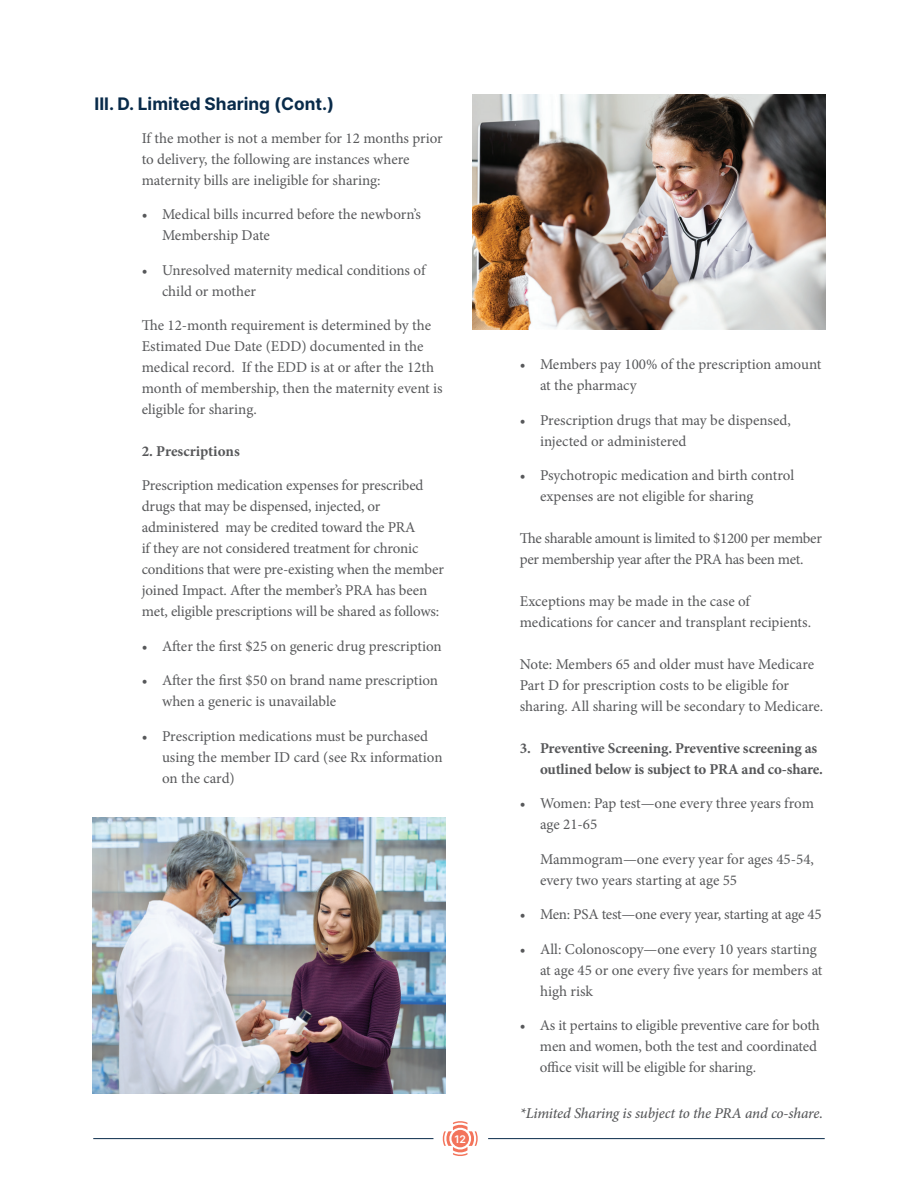
<style>
.page{position:relative;width:918px;height:1188px;background:#fff}
.page>*{position:absolute;margin:0;border:0;box-sizing:border-box;transform-origin:0 0}
.t1{font:17.25px "Inter";color:#092b4a}
.t2{font:15px/21px "Minion Pro";letter-spacing:-.005em;color:#57585a}
.t3{font:700 15px/21px "Minion Pro";letter-spacing:-.01em;color:#57585a}
.t4{font:italic 500 15px "Minion Pro";letter-spacing:-.015em;color:#57585a}
.t5{font:10.5px "Inter";color:#fff}
</style>
<div class="page">
<svg style="left:442px;top:1121px;width:36px;height:35px"></svg>
<hr style="left:488px;top:1138px;width:337px;height:1px;background:#092b4a">
<hr style="left:93px;top:1138px;width:340px;height:1px;background:#092b4a">
<img style="left:92px;top:818px;width:354px;height:276px">
<img style="left:472px;top:94px;width:354px;height:236px">
<p class="t1" style="left:94px;top:91px;width:241px">III. D. Limited Sharing (Cont.)</p>
<p class="t2" style="left:142px;top:128px;width:303px">If the mother is not a member for 12 months prior to delivery, the following are instances where maternity bills are ineligible for sharing:</p>
<p class="t2" style="left:162px;top:204px;width:260px;text-indent:-20px">• Medical bills incurred before the newborn’s<br>Membership Date</p>
<p class="t2" style="left:162px;top:260px;width:265px;text-indent:-20px">• Unresolved maternity medical conditions of child or mother</p>
<p class="t2" style="left:142px;top:315px;width:302px">The 12-month requirement is determined by the Estimated Due Date (EDD) documented in the medical record. If the EDD is at or after the 12th month of membership, then the maternity event is eligible for sharing.</p>
<p class="t3" style="left:142px;top:440px;width:100px">2. Prescriptions</p>
<p class="t2" style="left:142px;top:475px;width:304px">Prescription medication expenses for prescribed drugs that may be dispensed, injected, or administered may be credited toward the PRA<br>if they are not considered treatment for chronic conditions that were pre-existing when the member joined Impact. After the member’s PRA has been met, eligible prescriptions will be shared as follows:</p>
<p class="t2" style="left:142px;top:635px;width:302px">• After the first $25 on generic drug prescription</p>
<p class="t2" style="left:162px;top:670px;width:278px;text-indent:-20px">• After the first $50 on brand name prescription when a generic is unavailable</p>
<p class="t2" style="left:162px;top:725px;width:282px;text-indent:-20px">• Prescription medications must be purchased using the member ID card (see Rx information on the card)</p>
<p class="t5" style="left:454px;top:1131px;width:13px">12</p>
<p class="t2" style="left:540px;top:354px;width:283px;text-indent:-20px">• Members pay 100% of the prescription amount at the pharmacy</p>
<p class="t2" style="left:540px;top:410px;width:252px;text-indent:-20px">• Prescription drugs that may be dispensed, injected or administered</p>
<p class="t2" style="left:540px;top:465px;width:256px;text-indent:-20px">• Psychotropic medication and birth control expenses are not eligible for sharing</p>
<p class="t2" style="left:520px;top:528px;width:304px">The sharable amount is limited to $1200 per member per membership year after the PRA has been met.</p>
<p class="t2" style="left:520px;top:591px;width:293px">Exceptions may be made in the case of medications for cancer and transplant recipients.</p>
<p class="t2" style="left:520px;top:654px;width:305px">Note: Members 65 and older must have Medicare<br>Part D for prescription costs to be eligible for sharing. All sharing will be secondary to Medicare.</p>
<p class="t3" style="left:540px;top:737px;width:285px;text-indent:-20px">3. Preventive Screening. Preventive screening as outlined below is subject to PRA and co-share.</p>
<p class="t2" style="left:540px;top:793px;width:276px;text-indent:-20px">• Women: Pap test—one every three years from age 21-65</p>
<p class="t2" style="left:540px;top:848px;width:275px">Mammogram—one every year for ages 45-54, every two years starting at age 55</p>
<p class="t2" style="left:520px;top:904px;width:303px">• Men: PSA test—one every year, starting at age 45</p>
<p class="t2" style="left:540px;top:938px;width:284px;text-indent:-20px">• All: Colonoscopy—one every 10 years starting at age 45 or one every five years for members at high risk</p>
<p class="t2" style="left:540px;top:1015px;width:281px;text-indent:-20px">• As it pertains to eligible preventive care for both men and women, both the test and coordinated office visit will be eligible for sharing.</p>
<p class="t4" style="left:520px;top:1103px;width:305px">*Limited Sharing is subject to the PRA and co-share.</p>
</div>
